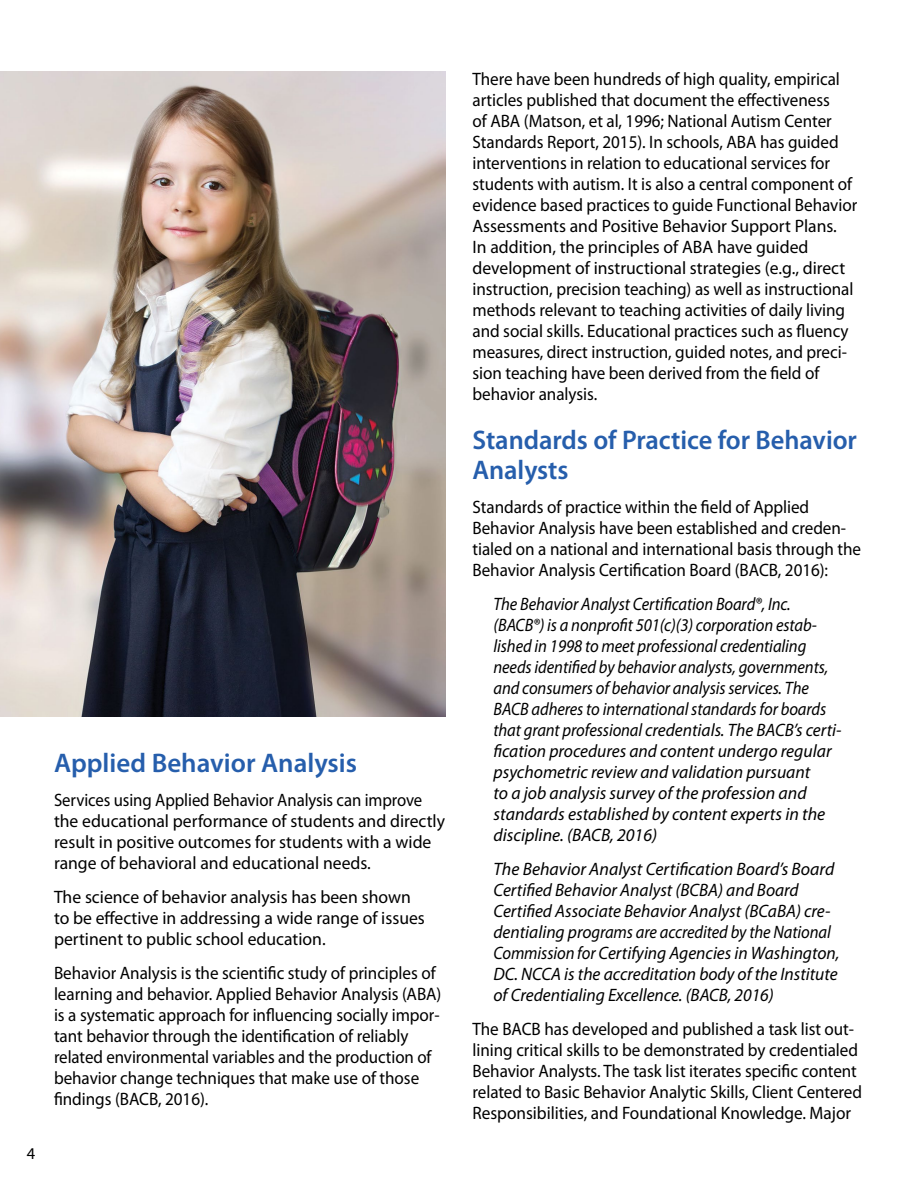
<style>
.page{position:relative;width:918px;height:1188px;background:#fff}
.page>*{position:absolute;margin:0;border:0;box-sizing:border-box;transform-origin:0 0}
.Heading_-_Level_1{font:600 27px/30px "Myriad Pro";color:#265eac}
.Text_-_Level_1{font:18px/21px "Myriad Pro";letter-spacing:-.005em;color:#000;scale:.95 1}
.Indented-Italisized{font:italic 18px/21px "Myriad Pro";color:#000;scale:.92 1}
.Indented-Italisized-2{font:italic 18px/21px "Myriad Pro";color:#000}
.Text_-_Level_1-2{font:18px/21px "Myriad Pro";letter-spacing:-.005em;color:#000;scale:.93 1}
.Text_-_Level_1-3{font:18px/21px "Myriad Pro";letter-spacing:-.005em;color:#000}
.t1{font:16.5px "Myriad Pro";color:#000}
</style>
<div class="page">
<img style="left:0;top:72px;width:446px;height:645px">
<p class="t1" style="left:27px;top:1145px;width:10px">4</p>
<h2 class="Heading_-_Level_1" style="left:54px;top:749px;width:304px">Applied Behavior Analysis</h2>
<p class="Text_-_Level_1-2" style="left:54px;top:790px;width:422px">Services using Applied Behavior Analysis can improve the educational performance of students and directly result in positive outcomes for students with a wide range of behavioral and educational needs.</p>
<p class="Text_-_Level_1-3" style="left:54px;top:887px;width:372px">The science of behavior analysis has been shown to be effective in addressing a wide range of issues pertinent to public school education.</p>
<p class="Text_-_Level_1" style="left:54px;top:963px;width:409px">Behavior Analysis is the scientific study of principles of learning and behavior. Applied Behavior Analysis (ABA) is a systematic approach for influencing socially impor&shy;tant behavior through the identification of reliably related environmental variables and the production of behavior change techniques that make use of those findings (BACB, 2016).</p>
<p class="Text_-_Level_1" style="left:472px;top:69px;width:407px">There have been hundreds of high quality, empirical articles published that document the effectiveness<br>of ABA (Matson, et al, 1996; National Autism Center Standards Report, 2015). In schools, ABA has guided interventions in relation to educational services for students with autism. It is also a central component of evidence based practices to guide Functional Behavior Assessments and Positive Behavior Support Plans.<br>In addition, the principles of ABA have guided development of instructional strategies (e.g., direct instruction, precision teaching) as well as instructional methods relevant to teaching activities of daily living and social skills. Educational practices such as fluency measures, direct instruction, guided notes, and preci&shy;sion teaching have been derived from the field of behavior analysis.</p>
<h2 class="Heading_-_Level_1" style="left:472px;top:425px;width:386px">Standards of Practice for Behavior<br>Analysts</h2>
<p class="Text_-_Level_1" style="left:472px;top:496px;width:411px">Standards of practice within the field of Applied Behavior Analysis have been established and creden&shy;tialed on a national and international basis through the Behavior Analysis Certification Board (BACB, 2016):</p>
<p class="Indented-Italisized" style="left:494px;top:593px;width:380px">The Behavior Analyst Certification Board®, Inc. (BACB®) is a nonprofit 501(c)(3) corporation estab&shy;lished in 1998 to meet professional credentialing needs identified by behavior analysts, governments, and consumers of behavior analysis services. The BACB adheres to international standards for boards that grant professional credentials. The BACB’s certi&shy;fication procedures and content undergo regular psychometric review and validation pursuant<br>to a job analysis survey of the profession and standards established by content experts in the discipline. (BACB, 2016)</p>
<p class="Indented-Italisized-2" style="left:494px;top:858px;width:348px">The Behavior Analyst Certification Board’s Board Certified Behavior Analyst (BCBA) and Board Certified Associate Behavior Analyst (BCaBA) cre&shy;dentialing programs are accredited by the National Commission for Certifying Agencies in Washington, DC. NCCA is the accreditation body of the Institute of Credentialing Excellence. (BACB, 2016)</p>
<p class="Text_-_Level_1" style="left:472px;top:1018px;width:412px">The BACB has developed and published a task list out&shy;lining critical skills to be demonstrated by credentialed Behavior Analysts. The task list iterates specific content related to Basic Behavior Analytic Skills, Client Centered Responsibilities, and Foundational Knowledge. Major</p>
</div>
